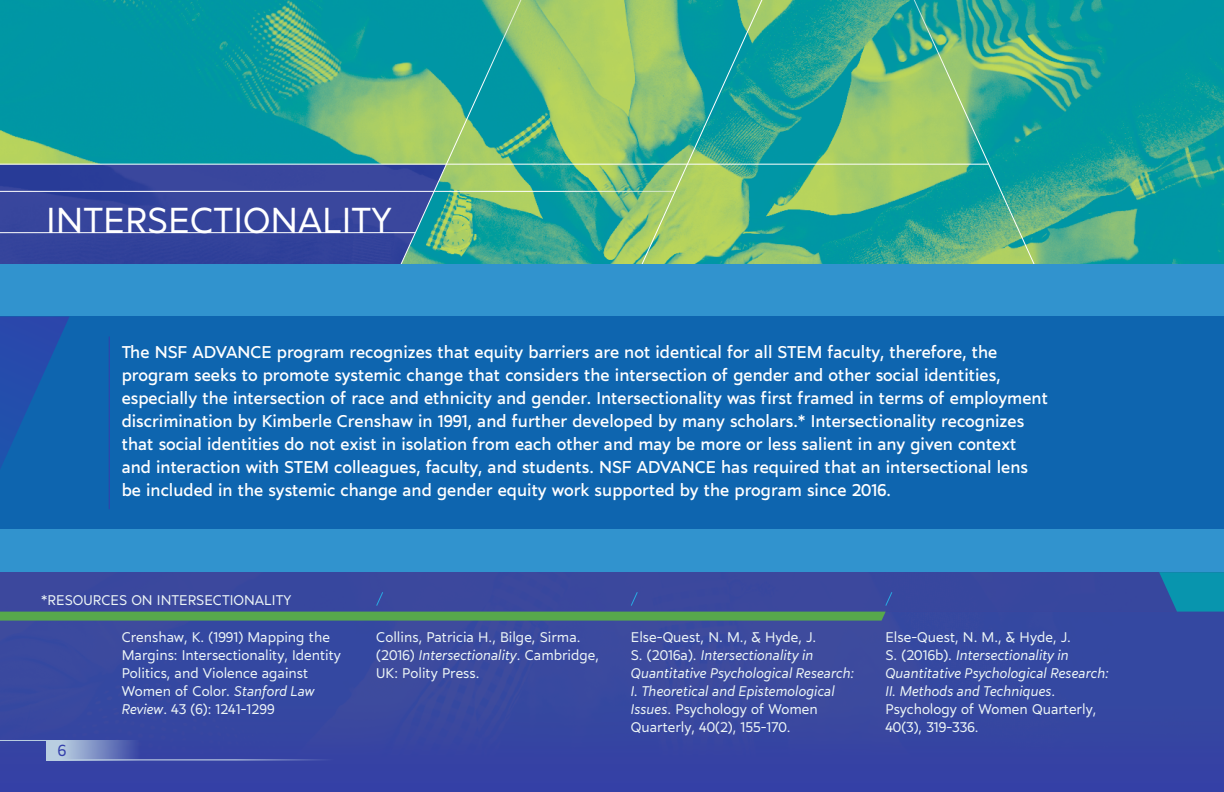
<style>
.page{position:relative;width:1224px;height:792px;background:#fff}
.page>*{position:absolute;margin:0;border:0;box-sizing:border-box;transform-origin:0 0}
.t1{font:36px "Marcher";color:#fff}
.t2{font:17px/23px "Marcher";color:#fff}
.t3{font:16px "Marcher";color:#333fab}
.t4{font:14px/18px "Marcher";color:#edf5f6}
.t5{font:italic 14px/18px "Marcher";color:#edf5f6}
.s1{font-style:italic}
.s2{font-style:normal}
</style>
<div class="page">
<div style="left:0;top:612px;width:1224px;height:180px;background:#3a469d"></div>
<div style="left:0;top:572px;width:1224px;height:40px;background:#3a469d"></div>
<svg style="left:1159px;top:572px;width:65px;height:40px;background:#0f89ab"></svg>
<div style="left:0;top:264px;width:1224px;height:308px;background:#3193ce"></div>
<div style="left:0;top:317px;width:1224px;height:212px;background:#0e65af"></div>
<hr style="left:109px;top:337px;width:1px;height:172px;background:#333fab">
<svg style="left:0;top:317px;width:69px;height:151px"></svg>
<hr style="left:0;top:740px;width:46px;height:1px;background:#b9cee1">
<hr style="left:46px;top:760px;width:288px;height:1px;background:#d1e2ec">
<div style="left:46px;top:740px;width:94px;height:20px;background:linear-gradient(to right,#cbe1e9,#3b49a5)"></div>
<svg style="left:0;top:592px;width:893px;height:29px"></svg>
<img style="left:0;top:0;width:1224px;height:264px">
<p class="t1" style="left:46px;top:193px;width:347px">INTERSECTIONALITY</p>
<p class="t2" style="left:122px;top:339px;width:928px">The NSF ADVANCE program recognizes that equity barriers are not identical for all STEM faculty, therefore, the program seeks to promote systemic change that considers the intersection of gender and other social identities, especially the intersection of race and ethnicity and gender. Intersectionality was first framed in terms of employment discrimination by Kimberle Crenshaw in 1991, and further developed by many scholars.* Intersectionality recognizes that social identities do not exist in isolation from each other and may be more or less salient in any given context and interaction with STEM colleagues, faculty, and students. NSF ADVANCE has required that an intersectional lens be included in the systemic change and gender equity work supported by the program since 2016.</p>
<p class="t4" style="left:41px;top:590px;width:252px">*RESOURCES ON INTERSECTIONALITY</p>
<p class="t4" style="left:122px;top:627px;width:221px">Crenshaw, K. (1991) Mapping the<br>Margins: Intersectionality, Identity<br>Politics, and Violence against<br>Women of Color. <span class="s1">Stanford Law<br>Review</span>. 43 (6): 1241-1299</p>
<p class="t4" style="left:376px;top:627px;width:224px">Collins, Patricia H., Bilge, Sirma. (2016) <span class="s1">Intersectionality</span>. Cambridge,<br>UK: Polity Press.</p>
<p class="t5" style="left:631px;top:627px;width:225px"><span class="s2">Else-Quest, N. M., &amp; Hyde, J.<br>S. (2016a).</span> Intersectionality in<br>Quantitative Psychological Research:<br>I. Theoretical and Epistemological<br>Issues<span class="s2">. Psychology of Women<br>Quarterly, 40(2), 155-170.</span></p>
<p class="t4" style="left:885px;top:627px;width:225px">Else-Quest, N. M., &amp; Hyde, J.<br>S. (2016b). <span class="s1">Intersectionality in<br>Quantitative Psychological Research:<br>II. Methods and Techniques</span>.<br>Psychology of Women Quarterly,<br>40(3), 319-336.</p>
<p class="t3" style="left:58px;top:738px;width:10px">6</p>
</div>
